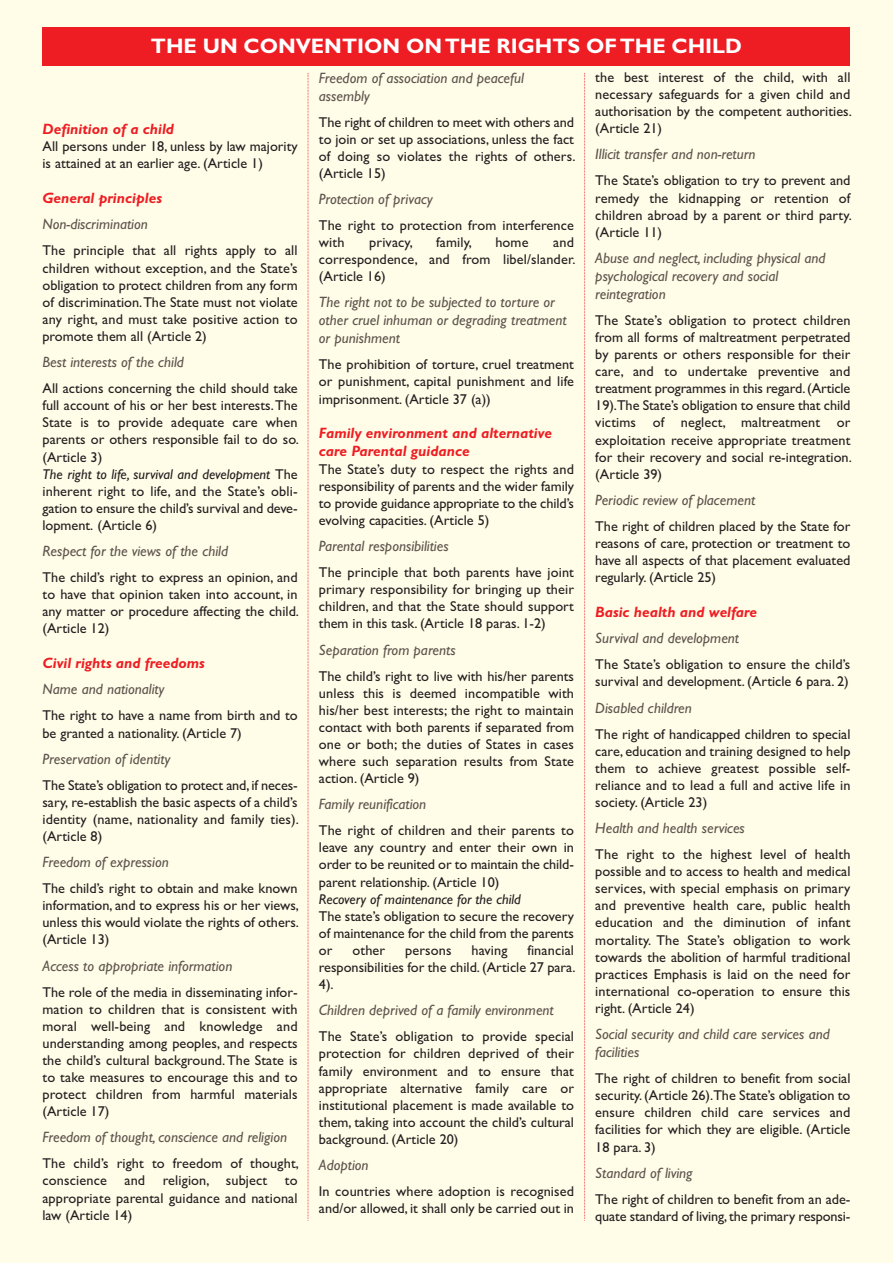
<style>
.page{position:relative;width:893px;height:1263px;background:#fffde8}
.page>*{position:absolute;margin:0;border:0;box-sizing:border-box;transform-origin:0 0}
.t1{font:700 21px "Gill Sans";color:#fff}
.t2{font:italic 15px/18px "Gill Sans";color:#5e544e}
.t3{font:italic 700 15px/18px "Gill Sans";color:#ee1d23}
.t4{font:14.25px/17.1px "Gill Sans";color:#231f20;text-align:justify}
.t5{font:italic 14.25px "Gill Sans";color:#231f20}
.s1{font-style:italic}
</style>
<div class="page">
<div style="left:43px;top:28px;width:807px;height:38px;background:#ee1d23"></div>
<svg style="left:308px;top:73px;width:1px;height:1148px"></svg>
<svg style="left:584px;top:73px;width:1px;height:1148px"></svg>
<h1 class="t1" style="left:151px;top:33px;width:592px">THE UN CONVENTION ONTHE RIGHTS OFTHE CHILD</h1>
<p class="t3" style="left:43px;top:120px;width:133px">Definition of a child</p>
<p class="t4" style="left:43px;top:138px;width:257px">All persons under 18, unless by law majority is attained at an earlier age. (Article 1)</p>
<p class="t3" style="left:43px;top:189px;width:121px">General principles</p>
<p class="t2" style="left:43px;top:215px;width:107px">Non-discrimination</p>
<p class="t4" style="left:43px;top:242px;width:257px">The principle that all rights apply to all children without exception, and the State’s obligation to protect children from any form of discrimination.The State must not violate any right, and must take positive action to promote them all (Article 2)</p>
<p class="t2" style="left:43px;top:353px;width:143px">Best interests of the child</p>
<p class="t4" style="left:43px;top:380px;width:258px;text-align:left">All actions concerning the child should take full account of his or her best interests.The State is to provide adequate care when parents or others responsible fail to do so. (Article 3)<br><span class="s1">The right to life, survival and development</span> The inherent right to life, and the State’s obli&shy;gation to ensure the child’s survival and deve&shy;lopment. (Article 6)</p>
<p class="t2" style="left:43px;top:542px;width:187px">Respect for the views of the child</p>
<p class="t4" style="left:43px;top:568px;width:258px">The child’s right to express an opinion, and to have that opinion taken into account, in any matter or procedure affecting the child. (Article 12)</p>
<p class="t3" style="left:43px;top:654px;width:164px">Civil rights and freedoms</p>
<p class="t2" style="left:43px;top:680px;width:123px">Name and nationality</p>
<p class="t4" style="left:43px;top:707px;width:257px">The right to have a name from birth and to be granted a nationality. (Article 7)</p>
<p class="t2" style="left:43px;top:749px;width:129px">Preservation of identity</p>
<p class="t4" style="left:43px;top:776px;width:258px">The State’s obligation to protect and, if neces&shy;sary, re-establish the basic aspects of a child’s identity (name, nationality and family ties). (Article 8)</p>
<p class="t2" style="left:43px;top:853px;width:128px">Freedom of expression</p>
<p class="t4" style="left:43px;top:880px;width:258px">The child’s right to obtain and make known information, and to express his or her views, unless this would violate the rights of others. (Article 13)</p>
<p class="t2" style="left:43px;top:956px;width:191px">Access to appropriate information</p>
<p class="t4" style="left:43px;top:983px;width:257px">The role of the media in disseminating infor&shy;mation to children that is consistent with moral well-being and knowledge and understanding among peoples, and respects the child’s cultural background.The State is to take measures to encourage this and to protect children from harmful materials (Article 17)</p>
<p class="t2" style="left:43px;top:1128px;width:246px">Freedom of thought, conscience and religion</p>
<p class="t4" style="left:43px;top:1155px;width:258px">The child’s right to freedom of thought, conscience and religion, subject to appropriate parental guidance and national law (Article 14)</p>
<p class="t2" style="left:319px;top:68px;width:207px">Freedom of association and peaceful assembly</p>
<p class="t4" style="left:319px;top:113px;width:258px">The right of children to meet with others and to join or set up associations, unless the fact of doing so violates the rights of others. (Article 15)</p>
<p class="t2" style="left:319px;top:190px;width:115px">Protection of privacy</p>
<p class="t4" style="left:319px;top:216px;width:257px">The right to protection from interference with</p>
<p class="t4" style="left:369px;top:234px;width:45px">privacy,</p>
<p class="t4" style="left:436px;top:234px;width:37px">family,</p>
<p class="t4" style="left:495px;top:234px;width:35px">home</p>
<p class="t4" style="left:319px;top:234px;width:258px;text-indent:234px">and correspondence, and from libel/slander. (Article 16)</p>
<p class="t2" style="left:319px;top:293px;width:249px">The right not to be subjected to torture or other cruel inhuman or degrading treatment or punishment</p>
<p class="t4" style="left:319px;top:356px;width:257px">The prohibition of torture, cruel treatment or punishment, capital punishment and life imprisonment. (Article 37 (a))</p>
<p class="t3" style="left:319px;top:424px;width:235px">Family environment and alternative care Parental guidance</p>
<p class="t4" style="left:319px;top:460px;width:257px">The State’s duty to respect the rights and responsibility of parents and the wider family to provide guidance appropriate to the child’s evolving capacities. (Article 5)</p>
<p class="t2" style="left:319px;top:537px;width:131px">Parental responsibilities</p>
<p class="t4" style="left:319px;top:564px;width:257px">The principle that both parents have joint primary responsibility for bringing up their children, and that the State should support them in this task. (Article 18 paras. 1-2)</p>
<p class="t2" style="left:319px;top:640px;width:138px">Separation from parents</p>
<p class="t4" style="left:319px;top:667px;width:257px">The child’s right to live with his/her parents unless this is deemed incompatible with his/her best interests; the right to maintain contact with both parents if separated from one or both; the duties of States in cases where such separation results from State action. (Article 9)</p>
<p class="t2" style="left:319px;top:795px;width:109px">Family reunification</p>
<p class="t4" style="left:319px;top:822px;width:257px">The right of children and their parents to leave any country and enter their own in order to be reunited or to maintain the child&shy;parent relationship. (Article 10)</p>
<p class="t5" style="left:319px;top:890px;width:203px">Recovery of maintenance for the child</p>
<p class="t4" style="left:319px;top:907px;width:257px">The state’s obligation to secure the recovery of maintenance for the child from the parents or</p>
<p class="t4" style="left:319px;top:941px;width:258px;text-indent:208px">financial responsibilities for the child.(Article 27 para.<br>4).</p>
<p class="t2" style="left:319px;top:1001px;width:236px">Children deprived of a family environment</p>
<p class="t4" style="left:319px;top:1028px;width:257px">The State’s obligation to provide special protection for children deprived of their family environment and to ensure that appropriate alternative family care or institutional placement is made available to them, taking into account the child’s cultural background. (Article 20)</p>
<p class="t2" style="left:319px;top:1156px;width:51px">Adoption</p>
<p class="t4" style="left:319px;top:1182px;width:257px">In countries where adoption is recognised and/or allowed, it shall only be carried out in</p>
<p class="t4" style="left:352px;top:941px;width:34px">other</p>
<p class="t4" style="left:405px;top:941px;width:48px">persons</p>
<p class="t4" style="left:471px;top:941px;width:37px">having</p>
<p class="t4" style="left:595px;top:69px;width:258px">the best interest of the child, with all necessary safeguards for a given child and authorisation by the competent authorities. (Article 21)</p>
<p class="t2" style="left:595px;top:145px;width:162px">Illicit transfer and non-return</p>
<p class="t4" style="left:595px;top:172px;width:258px">The State’s obligation to try to prevent and remedy the kidnapping or retention of children abroad by a parent or third party. (Article 11)</p>
<p class="t2" style="left:595px;top:249px;width:232px">Abuse and neglect, including physical and psychological recovery and social reintegration</p>
<p class="t4" style="left:595px;top:311px;width:258px">The State’s obligation to protect children from all forms of maltreatment perpetrated by parents or others responsible for their care, and to undertake preventive and treatment programmes in this regard.(Article 19).The State’s obligation to ensure that child victims of neglect, maltreatment or exploitation receive appropriate treatment for their recovery and social re-integration. (Article 39)</p>
<p class="t2" style="left:595px;top:491px;width:161px">Periodic review of placement</p>
<p class="t4" style="left:595px;top:517px;width:257px">The right of children placed by the State for reasons of care, protection or treatment to have all aspects of that placement evaluated regularly. (Article 25)</p>
<p class="t3" style="left:595px;top:603px;width:163px">Basic health and welfare</p>
<p class="t2" style="left:595px;top:629px;width:145px">Survival and development</p>
<p class="t4" style="left:595px;top:656px;width:257px">The State’s obligation to ensure the child’s survival and development. (Article 6 para. 2)</p>
<p class="t2" style="left:595px;top:698px;width:98px">Disabled children</p>
<p class="t4" style="left:595px;top:725px;width:257px">The right of handicapped children to special care, education and training designed to help them to achieve greatest possible self&shy;reliance and to lead a full and active life in society. (Article 23)</p>
<p class="t2" style="left:595px;top:819px;width:151px">Health and health services</p>
<p class="t4" style="left:595px;top:846px;width:257px">The right to the highest level of health possible and to access to health and medical services, with special emphasis on primary and preventive health care, public health education and the diminution of infant mortality. The State’s obligation to work towards the abolition of harmful traditional practices Emphasis is laid on the need for international co-operation to ensure this right. (Article 24)</p>
<p class="t2" style="left:595px;top:1025px;width:236px">Social security and child care services and facilities</p>
<p class="t4" style="left:595px;top:1070px;width:257px">The right of children to benefit from social security.(Article 26).The State’s obligation to ensure children child care services and facilities for which they are eligible. (Article 18 para. 3)</p>
<p class="t2" style="left:595px;top:1163px;width:99px">Standard of living</p>
<p class="t4" style="left:595px;top:1190px;width:257px">The right of children to benefit from an ade&shy;quate standard of living,the primary responsi-</p>
</div>
